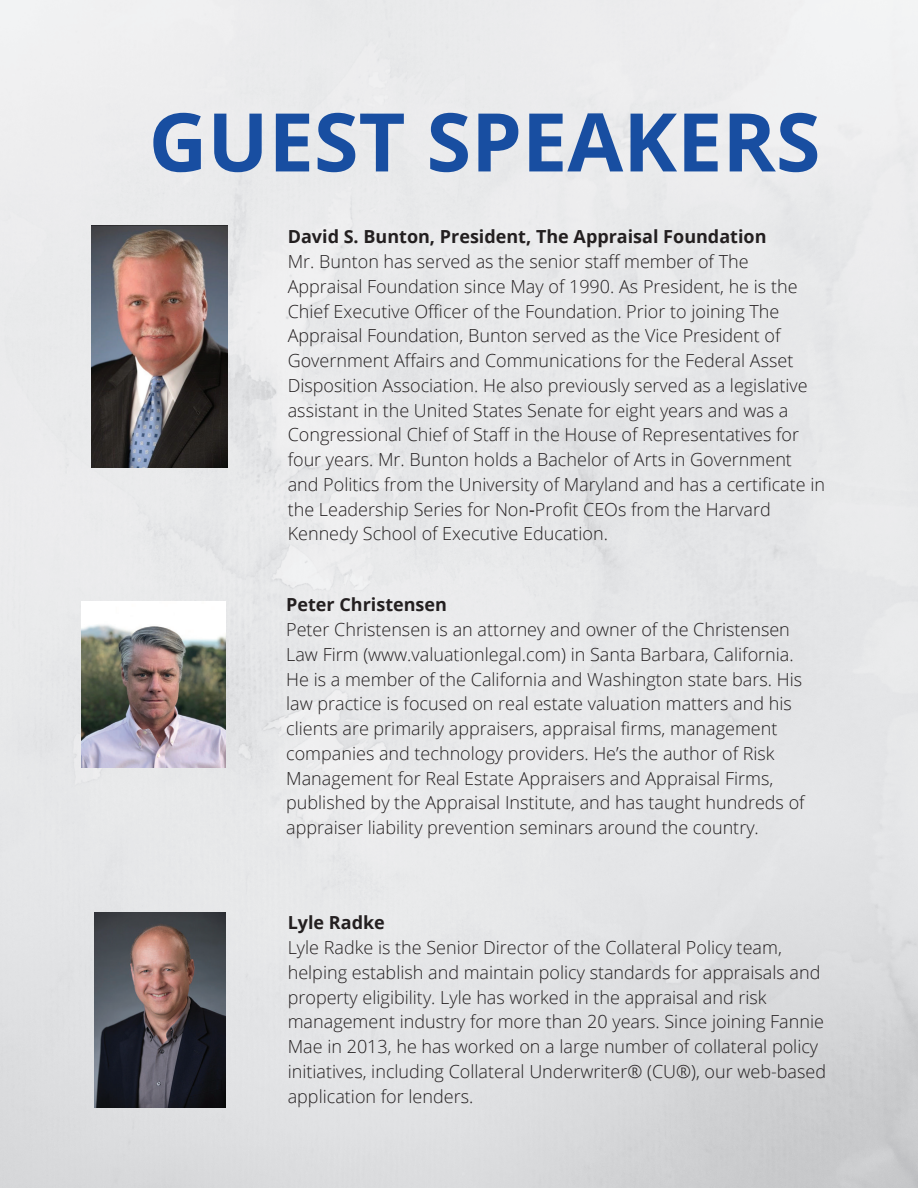
<style>
.page{position:relative;width:918px;height:1188px;background:#fff}
.page>*{position:absolute;margin:0;border:0;box-sizing:border-box;transform-origin:0 0}
.t1{font:700 81px "Open Sans";color:#184ea1}
.t2{font:300 18px/24.8px "Open Sans";color:#231f20}
.t3{font:700 18px "Open Sans";color:#231f20}
.s1{font-family:"Noto Sans";font-weight:400}
</style>
<div class="page">
<img style="left:0;top:0;width:918px;height:1188px">
<img style="left:95px;top:912px;width:130px;height:196px">
<img style="left:92px;top:226px;width:136px;height:242px">
<img style="left:81px;top:601px;width:144px;height:167px">
<h1 class="t1" style="left:149px;top:85px;width:673px">GUEST SPEAKERS</h1>
<p class="t3" style="left:288px;top:224px;width:480px">David S. Bunton, President, The Appraisal Foundation</p>
<p class="t2" style="left:288px;top:249px;width:539px">Mr. Bunton has served as the senior staff member of The Appraisal Foundation since May of 1990. As President, he is the Chief Executive Officer of the Foundation. Prior to joining The Appraisal Foundation, Bunton served as the Vice President of Government Affairs and Communications for the Federal Asset Disposition Association. He also previously served as a legislative assistant in the United States Senate for eight years and was a Congressional Chief of Staff in the House of Representatives for four years. Mr. Bunton holds a Bachelor of Arts in Government and Politics from the University of Maryland and has a certificate in the Leadership Series for Non<span class="s1">‐</span>Profit CEOs from the Harvard Kennedy School of Executive Education.</p>
<p class="t3" style="left:286px;top:592px;width:162px">Peter Christensen</p>
<p class="t2" style="left:286px;top:617px;width:520px">Peter Christensen is an attorney and owner of the Christensen Law Firm (www.valuationlegal.com) in Santa Barbara, California.<br>He is a member of the California and Washington state bars. His law practice is focused on real estate valuation matters and his clients are primarily appraisers, appraisal firms, management companies and technology providers. He’s the author of Risk Management for Real Estate Appraisers and Appraisal Firms, published by the Appraisal Institute, and has taught hundreds of appraiser liability prevention seminars around the country.</p>
<p class="t3" style="left:288px;top:910px;width:99px">Lyle Radke</p>
<p class="t2" style="left:288px;top:935px;width:540px">Lyle Radke is the Senior Director of the Collateral Policy team, helping establish and maintain policy standards for appraisals and property eligibility. Lyle has worked in the appraisal and risk management industry for more than 20 years. Since joining Fannie Mae in 2013, he has worked on a large number of collateral policy initiatives, including Collateral Underwriter® (CU®), our web-based application for lenders.</p>
</div>
